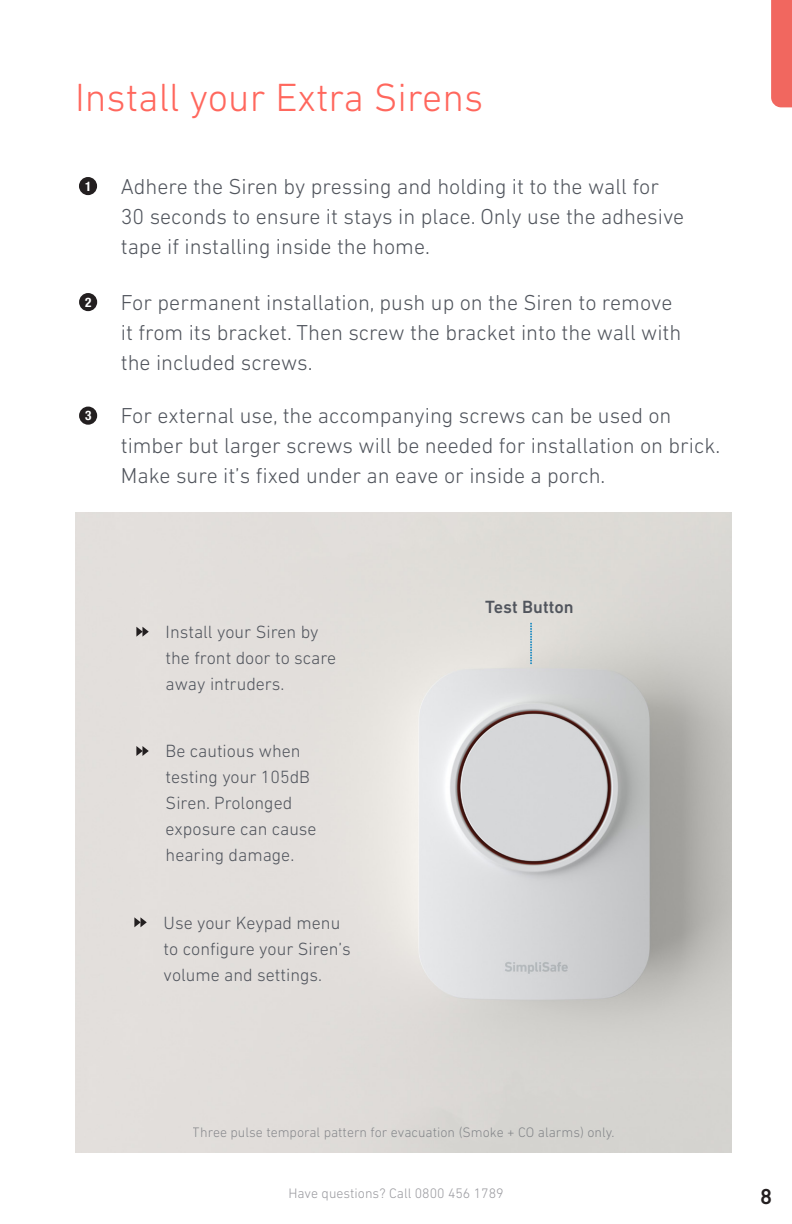
<style>
.page{position:relative;width:792px;height:1224px;background:#fff}
.page>*{position:absolute;margin:0;border:0;box-sizing:border-box;transform-origin:0 0}
.Header_style{font:300 40px "DIN Next LT Pro";color:#ff675d}
.bullet_style{font:300 22px/30px "DIN Next LT Pro";color:#51555d}
.t1{font:500 22px "DIN Next LT Pro";color:#231f20}
.bullet_style-2{font:300 18px/26px "DIN Next LT Pro";color:#51555d}
.bullet_style-3{font:500 18px "DIN Next LT Pro";color:#51555d}
.t2{font:300 14px "DIN Next LT Pro";color:#51555d}
.t3{font:300 14px "DIN Next LT Pro";color:#9b9ba0}
.t4{font:700 condensed 13.2px "Helvetica Neue";color:#fff}
</style>
<div class="page">
<img style="left:75px;top:512px;width:657px;height:641px">
<svg style="left:136px;top:746px;width:13px;height:10px"></svg>
<svg style="left:136px;top:627px;width:13px;height:10px"></svg>
<svg style="left:134px;top:917px;width:13px;height:10px"></svg>
<div style="left:79px;top:177px;width:18px;height:18px;background:#231f20;border-radius:50%"></div>
<div style="left:79px;top:293px;width:18px;height:18px;background:#231f20;border-radius:50%"></div>
<svg style="left:530px;top:624px;width:2px;height:40px"></svg>
<div style="left:771px;top:0;width:21px;height:107px;background:#f1675f"></div>
<div style="left:79px;top:407px;width:18px;height:18px;background:#231f20;border-radius:50%"></div>
<p class="Header_style" style="left:75px;top:75px;width:410px">Install your Extra Sirens</p>
<p class="t4" style="left:85px;top:175px;width:8px">1</p>
<p class="t4" style="left:85px;top:291px;width:8px">2</p>
<p class="t4" style="left:85px;top:405px;width:8px">3</p>
<p class="bullet_style" style="left:121px;top:171px;width:565px">Adhere the Siren by pressing and holding it to the wall for<br>30 seconds to ensure it stays in place. Only use the adhesive tape if installing inside the home.</p>
<p class="bullet_style" style="left:121px;top:287px;width:562px">For permanent installation, push up on the Siren to remove it from its bracket. Then screw the bracket into the wall with the included screws.</p>
<p class="bullet_style" style="left:121px;top:400px;width:601px">For external use, the accompanying screws can be used on timber but larger screws will be needed for installation on brick.<br>Make sure it’s fixed under an eave or inside a porch.</p>
<p class="bullet_style-2" style="left:166px;top:619px;width:172px">Install your Siren by the front door to scare away intruders.</p>
<p class="bullet_style-2" style="left:166px;top:738px;width:153px">Be cautious when testing your 105dB<br>Siren. Prolonged exposure can cause hearing damage.</p>
<p class="bullet_style-2" style="left:164px;top:909px;width:189px">Use your Keypad menu to configure your Siren’s volume and settings.</p>
<p class="bullet_style-3" style="left:485px;top:596px;width:90px">Test Button</p>
<p class="t2" style="left:193px;top:1124px;width:423px">Three pulse temporal pattern for evacuation (Smoke + CO alarms) only.</p>
<p class="t3" style="left:288px;top:1185px;width:217px">Have questions? Call 0800 456 1789</p>
<p class="t1" style="left:760px;top:1184px;width:14px">8</p>
</div>
